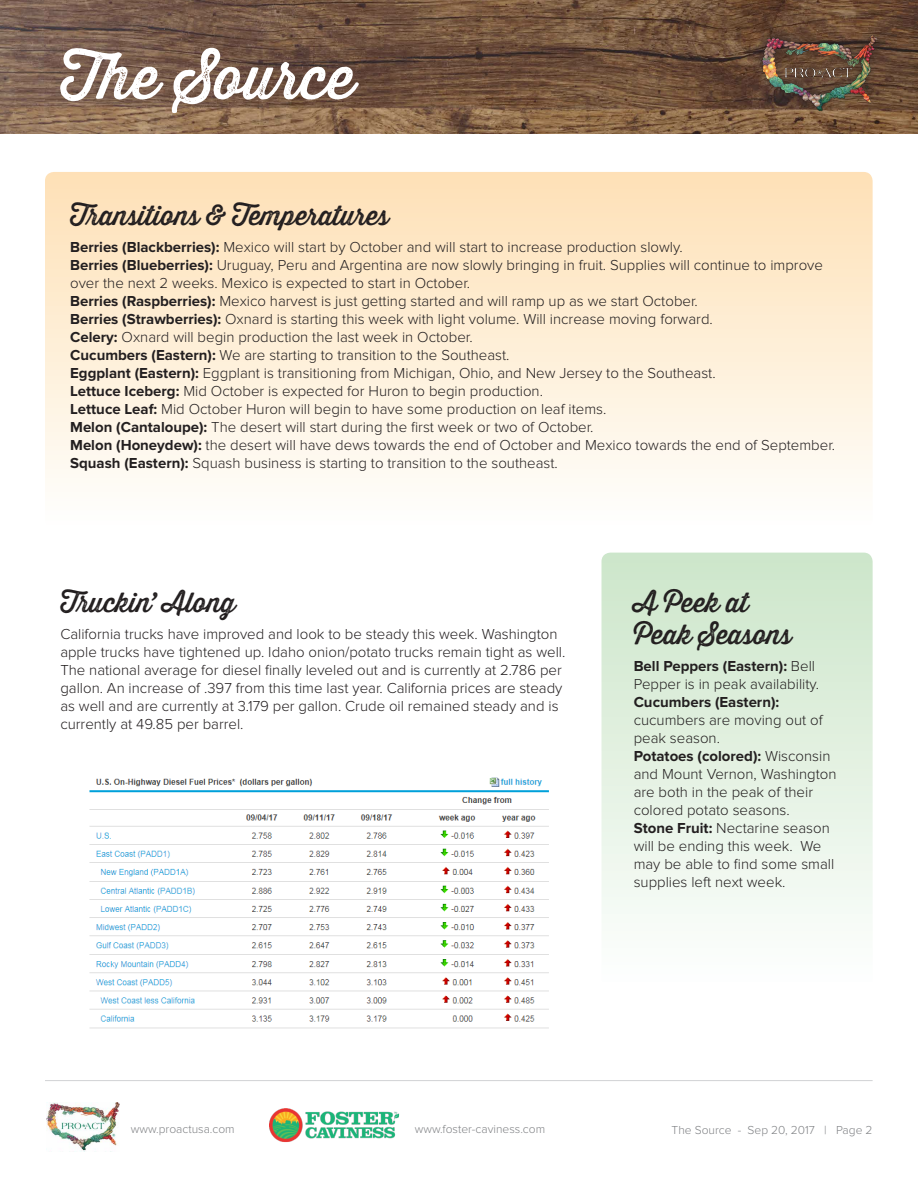
<style>
.page{position:relative;width:918px;height:1188px;background:#fff}
.page>*{position:absolute;margin:0;border:0;box-sizing:border-box;transform-origin:0 0}
.t1{font:60px "Thirsty Rough Reg One";color:#fff}
.t2{font:27px/32.4px "Thirsty Rough Reg One";color:#231f20}
.t3{font:700 27px "Proxima Nova";color:#fff}
.t4{font:300 15px/18px "Proxima Nova";color:#231f20}
.t5{font:700 15px "Proxima Nova";color:#231f20}
.t6{font:300 12px "Proxima Nova";color:#808285}
.s1{font-weight:700}
</style>
<div class="page">
<hr style="left:45px;top:1080px;width:828px;height:1px;background:#d1d2d4">
<img style="left:0;top:0;width:918px;height:134px">
<div style="left:752px;top:25px;width:133px;height:94px;background:#231f20;opacity:.6"></div>
<img style="left:761px;top:36px;width:115px;height:76px">
<img style="left:46px;top:1102px;width:74px;height:49px">
<img style="left:270px;top:1109px;width:130px;height:34px">
<img style="left:89px;top:777px;width:460px;height:252px">
<svg style="left:602px;top:553px;width:271px;height:361px;background:#e0efde"></svg>
<svg style="left:45px;top:172px;width:828px;height:311px;background:#feedd4"></svg>
<h1 class="t1" style="left:60px;top:33px;width:296px">The Source</h1>
<h2 class="t3" style="left:216px;top:80px;width:160px">Sep 20, 2017</h2>
<h2 class="t2" style="left:70px;top:199px;width:320px">Transitions &amp; Temperatures</h2>
<p class="t4" style="left:70px;top:239px;width:766px"><span class="s1">Berries (Blackberries):</span> Mexico will start by October and will start to increase production slowly.<br><span class="s1">Berries (Blueberries):</span> Uruguay, Peru and Argentina are now slowly bringing in fruit. Supplies will continue to improve over the next 2 weeks. Mexico is expected to start in October.<br><span class="s1">Berries (Raspberries):</span> Mexico harvest is just getting started and will ramp up as we start October.<br><span class="s1">Berries (Strawberries):</span> Oxnard is starting this week with light volume. Will increase moving forward.<br><span class="s1">Celery:</span> Oxnard will begin production the last week in October.<br><span class="s1">Cucumbers (Eastern):</span> We are starting to transition to the Southeast.<br><span class="s1">Eggplant (Eastern):</span> Eggplant is transitioning from Michigan, Ohio, and New Jersey to the Southeast.<br><span class="s1">Lettuce Iceberg:</span> Mid October is expected for Huron to begin production.<br><span class="s1">Lettuce Leaf:</span> Mid October Huron will begin to have some production on leaf items.<br><span class="s1">Melon (Cantaloupe):</span> The desert will start during the first week or two of October.<br><span class="s1">Melon (Honeydew):</span> the desert will have dews towards the end of October and Mexico towards the end of September.<br><span class="s1">Squash (Eastern):</span> Squash business is starting to transition to the southeast.</p>
<h2 class="t2" style="left:60px;top:586px;width:177px">Truckin’ Along</h2>
<p class="t4" style="left:60px;top:626px;width:507px">California trucks have improved and look to be steady this week. Washington apple trucks have tightened up. Idaho onion/potato trucks remain tight as well.<br>The national average for diesel finally leveled out and is currently at 2.786 per gallon. An increase of .397 from this time last year. California prices are steady as well and are currently at 3.179 per gallon. Crude oil remained steady and is currently at 49.85 per barrel.</p>
<h2 class="t2" style="left:634px;top:586px;width:159px">A Peek at<br>Peak Seasons</h2>
<p class="t4" style="left:634px;top:658px;width:187px"><span class="s1">Bell Peppers (Eastern):</span> Bell<br>Pepper is in peak availability.</p>
<p class="t5" style="left:634px;top:694px;width:147px">Cucumbers (Eastern):</p>
<p class="t4" style="left:634px;top:712px;width:204px">cucumbers are moving out of peak season.<br><span class="s1">Potatoes (colored):</span> Wisconsin and Mount Vernon, Washington are both in the peak of their colored potato seasons.<br><span class="s1">Stone Fruit:</span> Nectarine season will be ending this week. We may be able to find some small supplies left next week.</p>
<p class="t6" style="left:131px;top:1124px;width:105px">www.proactusa.com</p>
<p class="t6" style="left:415px;top:1124px;width:132px">www.foster-caviness.com</p>
<p class="t6" style="left:672px;top:1124px;width:203px">The Source - Sep 20, 2017 | Page 2</p>
</div>
